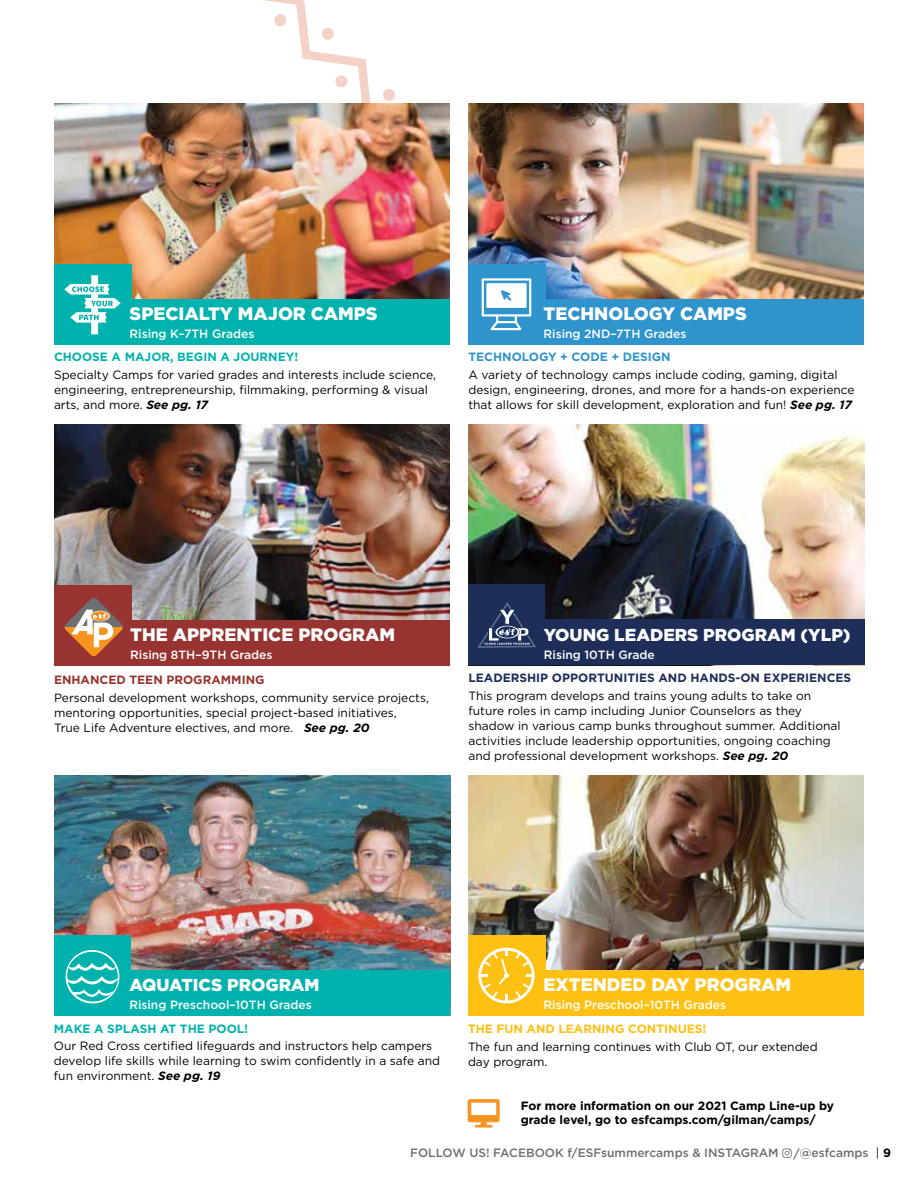
<style>
.page{position:relative;width:918px;height:1188px;background:#fff}
.page>*{position:absolute;margin:0;border:0;box-sizing:border-box;transform-origin:0 0}
.t1{font:900 18px "Gotham";color:#fff}
.t2{font:900 17.25px "Gotham";color:#fff}
.t3{font:12px/15px "Gotham";color:#000}
.t4{font:500 12px "Gotham";color:#fff}
.t5{font:700 12px/13.5px "Gotham";color:#000}
.t6{font:500 12px "Gotham";color:#6d6e71}
.t7{font:700 12px "Gotham";color:#00b2ad}
.t8{font:700 12px "Gotham";color:#1e2e58}
.t9{font:700 12px "Gotham";color:#fec013}
.t10{font:700 12px "Gotham";color:#973331}
.t11{font:700 12px "Gotham";color:#2f93cc}
.s1{font-weight:700;font-style:italic}
.s2{font-weight:400;color:#000}
.s3{font-weight:700;color:#000}
</style>
<div class="page">
<svg style="left:782px;top:1148px;width:10px;height:10px"></svg>
<img style="left:54px;top:104px;width:396px;height:196px">
<img style="left:469px;top:425px;width:396px;height:195px">
<img style="left:54px;top:775px;width:396px;height:195px">
<img style="left:468px;top:104px;width:396px;height:196px">
<img style="left:54px;top:425px;width:396px;height:195px">
<img style="left:468px;top:775px;width:396px;height:195px">
<div style="left:54px;top:265px;width:77px;height:80px;background:#00b2ad"></div>
<div style="left:469px;top:585px;width:76px;height:80px;background:#1e2e58"></div>
<div style="left:54px;top:935px;width:77px;height:80px;background:#00b2ad"></div>
<div style="left:468px;top:935px;width:77px;height:81px;background:#fec013"></div>
<div style="left:54px;top:585px;width:78px;height:80px;background:#973331"></div>
<div style="left:468px;top:265px;width:77px;height:80px;background:#2f93cc"></div>
<svg style="left:64px;top:275px;width:57px;height:59px"></svg>
<svg style="left:482px;top:278px;width:49px;height:52px"></svg>
<svg style="left:207px;top:0;width:218px;height:104px"></svg>
<div style="left:130px;top:300px;width:320px;height:45px;background:#00b2ad"></div>
<div style="left:544px;top:620px;width:321px;height:45px;background:#1e2e58"></div>
<div style="left:129px;top:970px;width:321px;height:45px;background:#00b2ad"></div>
<div style="left:544px;top:970px;width:320px;height:46px;background:#fec013"></div>
<div style="left:130px;top:620px;width:320px;height:45px;background:#973331"></div>
<div style="left:544px;top:300px;width:320px;height:45px;background:#2f93cc"></div>
<svg style="left:478px;top:948px;width:57px;height:55px"></svg>
<svg style="left:65px;top:598px;width:58px;height:58px"></svg>
<svg style="left:478px;top:603px;width:58px;height:44px"></svg>
<svg style="left:66px;top:950px;width:53px;height:53px"></svg>
<h1 class="t1" style="left:130px;top:302px;width:250px">SPECIALTY MAJOR CAMPS</h1>
<p class="t4" style="left:130px;top:326px;width:126px">Rising K–7TH Grades</p>
<p class="t7" style="left:54px;top:349px;width:246px">CHOOSE A MAJOR, BEGIN A JOURNEY!</p>
<p class="t3" style="left:54px;top:367px;width:384px">Specialty Camps for varied grades and interests include science, engineering, entrepreneurship, filmmaking, performing &amp; visual arts, and more. <span class="s1">See pg. 17</span></p>
<h1 class="t1" style="left:544px;top:302px;width:205px">TECHNOLOGY CAMPS</h1>
<p class="t4" style="left:544px;top:326px;width:144px">Rising 2ND–7TH Grades</p>
<p class="t11" style="left:468px;top:349px;width:204px">TECHNOLOGY + CODE + DESIGN</p>
<p class="t3" style="left:468px;top:367px;width:388px">A variety of technology camps include coding, gaming, digital design, engineering, drones, and more for a hands-on experience that allows for skill development, exploration and fun! <span class="s1">See pg. 17</span></p>
<h1 class="t1" style="left:130px;top:622px;width:266px">THE APPRENTICE PROGRAM</h1>
<p class="t4" style="left:130px;top:647px;width:144px">Rising 8TH–9TH Grades</p>
<p class="t10" style="left:54px;top:672px;width:212px">ENHANCED TEEN PROGRAMMING</p>
<p class="t3" style="left:54px;top:690px;width:377px">Personal development workshops, community service projects, mentoring opportunities, special project-based initiatives,<br>True Life Adventure electives, and more. <span class="s1">See pg. 20</span></p>
<h2 class="t2" style="left:544px;top:623px;width:308px">YOUNG LEADERS PROGRAM (YLP)</h2>
<p class="t4" style="left:544px;top:647px;width:112px">Rising 10TH Grade</p>
<p class="t8" style="left:468px;top:670px;width:384px">LEADERSHIP OPPORTUNITIES AND HANDS-ON EXPERIENCES</p>
<p class="t3" style="left:468px;top:688px;width:374px">This program develops and trains young adults to take on future roles in camp including Junior Counselors as they shadow in various camp bunks throughout summer. Additional activities include leadership opportunities, ongoing coaching and professional development workshops. <span class="s1">See pg. 20</span></p>
<h2 class="t2" style="left:129px;top:973px;width:192px">AQUATICS PROGRAM</h2>
<p class="t4" style="left:129px;top:997px;width:184px">Rising Preschool–10TH Grades</p>
<p class="t7" style="left:54px;top:1020px;width:196px">MAKE A SPLASH AT THE POOL!</p>
<p class="t3" style="left:54px;top:1038px;width:388px">Our Red Cross certified lifeguards and instructors help campers develop life skills while learning to swim confidently in a safe and fun environment. <span class="s1">See pg. 19</span></p>
<h1 class="t1" style="left:544px;top:972px;width:249px">EXTENDED DAY PROGRAM</h1>
<p class="t4" style="left:544px;top:997px;width:184px">Rising Preschool–10TH Grades</p>
<p class="t9" style="left:468px;top:1021px;width:240px">THE FUN AND LEARNING CONTINUES!</p>
<p class="t3" style="left:468px;top:1039px;width:351px">The fun and learning continues with Club OT, our extended day program.</p>
<p class="t5" style="left:521px;top:1099px;width:315px">For more information on our 2021 Camp Line-up by grade level, go to esfcamps.com/gilman/camps/</p>
<p class="t6" style="left:410px;top:1145px;width:482px">FOLLOW US! FACEBOOK f/ESFsummercamps &amp; INSTAGRAM /@esfcamps <span class="s2">|</span> <span class="s3">9</span></p>
</div>
